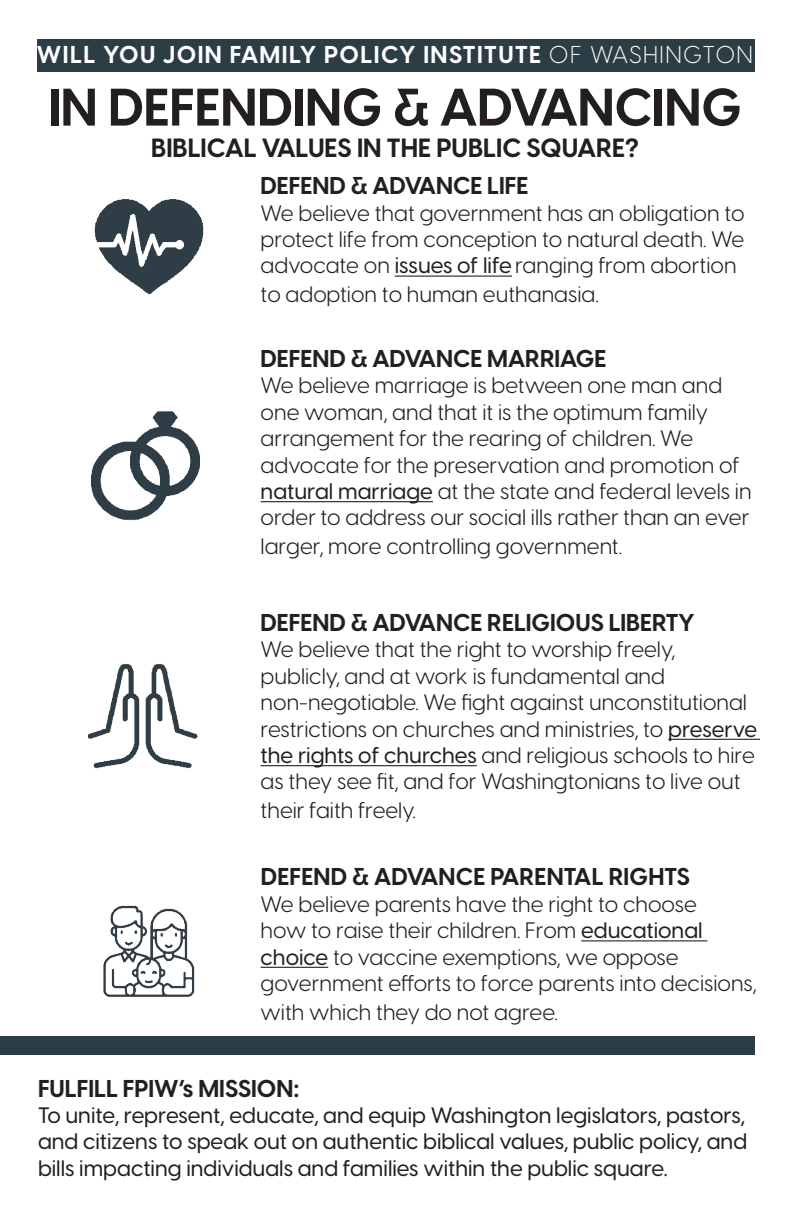
<style>
.page{position:relative;width:792px;height:1224px;background:#fff}
.page>*{position:absolute;margin:0;border:0;box-sizing:border-box;transform-origin:0 0}
.t1{font:700 52px "Visby CF";color:#231f20}
.t2{font:700 26px "Visby CF";color:#231f20}
.t3{font:700 24px "Visby CF";color:#231f20}
.t4{font:700 24px "Visby CF";letter-spacing:.06em;color:#fff}
.t5{font:22px/26.4px "Visby CF";color:#231f20}
.t6{font:500 22px/26.4px "Visby CF";color:#231f20;text-align:justify}
.s1{font-weight:300}
.s2{font-weight:500}
</style>
<div class="page">
<div style="left:37px;top:39px;width:718px;height:33px;background:#2c3d45"></div>
<hr style="left:395px;top:276px;width:117px;height:1px;background:#231f20">
<hr style="left:261px;top:501px;width:172px;height:1px;background:#231f20">
<hr style="left:668px;top:739px;width:92px;height:1px;background:#231f20">
<hr style="left:261px;top:765px;width:216px;height:1px;background:#231f20">
<hr style="left:581px;top:940px;width:126px;height:1px;background:#231f20">
<hr style="left:261px;top:967px;width:67px;height:1px;background:#231f20">
<div style="left:0;top:1036px;width:755px;height:19px;background:#2c3d45"></div>
<img style="left:94px;top:199px;width:110px;height:96px">
<img style="left:91px;top:411px;width:109px;height:109px">
<img style="left:88px;top:664px;width:110px;height:105px">
<img style="left:103px;top:905px;width:92px;height:92px">
<p class="t4" style="left:37px;top:36px;width:718px">WILL YOU JOIN FAMILY POLICY INSTITUTE <span class="s1">OF WASHINGTON</span></p>
<p class="t1" style="left:48px;top:67px;width:695px">IN DEFENDING &amp; ADVANCING</p>
<p class="t2" style="left:151px;top:128px;width:489px">BIBLICAL VALUES IN THE PUBLIC SQUARE?</p>
<p class="t3" style="left:261px;top:167px;width:269px">DEFEND &amp; ADVANCE LIFE</p>
<p class="t5" style="left:261px;top:198px;width:485px;text-align:justify">We believe that government has an obligation to protect life from conception to natural death. We advocate on <span class="s2">issues of life</span>ranging from abortion</p>
<p class="t5" style="left:261px;top:280px;width:340px">to adoption to human euthanasia.</p>
<p class="t3" style="left:261px;top:340px;width:347px">DEFEND &amp; ADVANCE MARRIAGE</p>
<p class="t5" style="left:261px;top:371px;width:492px">We believe marriage is between one man and one woman, and that it is the optimum family arrangement for the rearing of children. We advocate for the preservation and promotion of <span class="s2">natural marriage</span> at the state and federal levels in order to address our social ills rather than an ever</p>
<p class="t5" style="left:261px;top:532px;width:363px">larger, more controlling government.</p>
<p class="t3" style="left:261px;top:604px;width:436px">DEFEND &amp; ADVANCE RELIGIOUS LIBERTY</p>
<p class="t5" style="left:261px;top:635px;width:416px">We believe that the right to worship freely,</p>
<p class="t5" style="left:261px;top:661px;width:406px">publicly, and at work is fundamental and</p>
<p class="t5" style="left:261px;top:688px;width:498px">non-negotiable. We fight against unconstitutional restrictions on churches and ministries, to <span class="s2">preserve the rights of churches</span> and religious schools to hire as they see fit, and for Washingtonians to live out</p>
<p class="t5" style="left:261px;top:796px;width:157px">their faith freely.</p>
<p class="t3" style="left:261px;top:858px;width:431px">DEFEND &amp; ADVANCE PARENTAL RIGHTS</p>
<p class="t5" style="left:261px;top:889px;width:438px">We believe parents have the right to choose</p>
<p class="t5" style="left:261px;top:916px;width:498px">how to raise their children. From <span class="s2">educational choice</span> to vaccine exemptions, we oppose government efforts to force parents into decisions,</p>
<p class="t5" style="left:261px;top:997px;width:299px">with which they do not agree.</p>
<p class="t3" style="left:38px;top:1070px;width:263px">FULFILL FPIW’s MISSION:</p>
<p class="t6" style="left:38px;top:1101px;width:711px">To unite, represent, educate, and equip Washington legislators, pastors, and citizens to speak out on authentic biblical values, public policy, and bills impacting individuals and families within the public square.</p>
</div>
